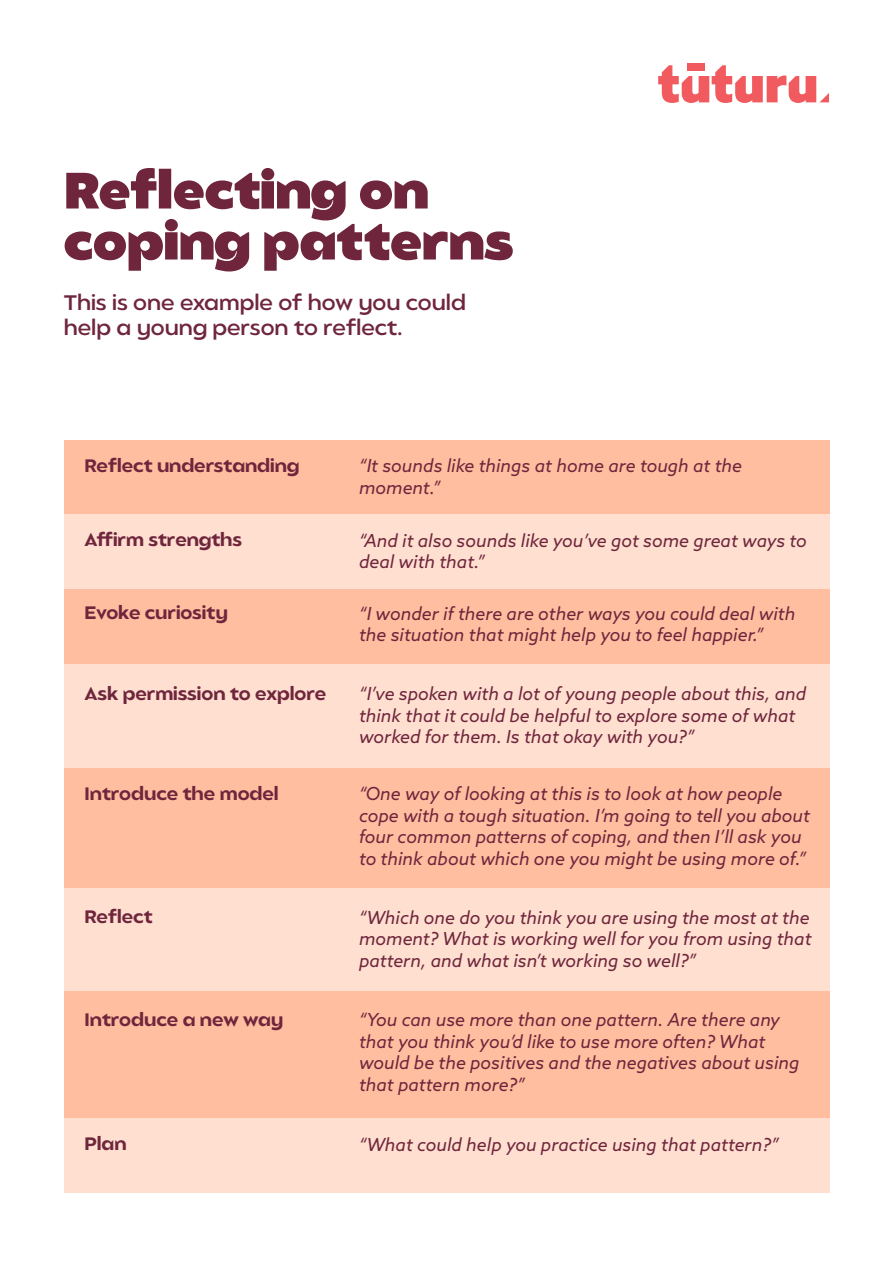
<style>
.page{position:relative;width:893px;height:1263px;background:#fff}
.page>*{position:absolute;margin:0;border:0;box-sizing:border-box;transform-origin:0 0}
.t1{font:900 51px/51px "Balgin";color:#6f263d}
.t2{font:21px/25.2px "Balgin Text";color:#6f263d}
.t3{font:italic 18px/21.6px "Azo Sans";color:#6f263d}
.t4{font:600 18px "Balgin";color:#6f263d}
</style>
<div class="page">
<div style="left:64px;top:440px;width:765px;height:74px;background:#ffbe9f"></div>
<div style="left:64px;top:514px;width:765px;height:75px;background:#ffdfd0"></div>
<div style="left:64px;top:1118px;width:765px;height:74px;background:#ffdfd0"></div>
<div style="left:64px;top:663px;width:765px;height:105px;background:#ffdfd0"></div>
<div style="left:64px;top:887px;width:765px;height:104px;background:#ffdfd0"></div>
<div style="left:64px;top:589px;width:765px;height:74px;background:#ffbe9f"></div>
<div style="left:64px;top:768px;width:765px;height:119px;background:#ffbe9f"></div>
<div style="left:64px;top:992px;width:765px;height:126px;background:#ffbe9f"></div>
<div style="left:687px;top:64px;width:17px;height:7px;background:#f15a5f"></div>
<svg style="left:658px;top:65px;width:171px;height:38px"></svg>
<p class="t1" style="left:64px;top:167px;width:451px">Reflecting on coping patterns</p>
<p class="t2" style="left:64px;top:291px;width:404px">This is one example of how you could help a young person to reflect.</p>
<p class="t4" style="left:84px;top:453px;width:216px">Reflect understanding</p>
<p class="t3" style="left:359px;top:454px;width:385px">“It sounds like things at home are tough at the moment.”</p>
<p class="t4" style="left:84px;top:528px;width:159px">Affirm strengths</p>
<p class="t3" style="left:359px;top:529px;width:449px">“And it also sounds like you’ve got some great ways to deal with that.”</p>
<p class="t4" style="left:84px;top:601px;width:145px">Evoke curiosity</p>
<p class="t3" style="left:359px;top:602px;width:438px">“I wonder if there are other ways you could deal with the situation that might help you to feel happier.”</p>
<p class="t4" style="left:84px;top:681px;width:243px">Ask permission to explore</p>
<p class="t3" style="left:359px;top:683px;width:449px">“I’ve spoken with a lot of young people about this, and think that it could be helpful to explore some of what worked for them. Is that okay with you?”</p>
<p class="t4" style="left:84px;top:781px;width:196px">Introduce the model</p>
<p class="t3" style="left:359px;top:783px;width:452px">“One way of looking at this is to look at how people cope with a tough situation. I’m going to tell you about four common patterns of coping, and then I’ll ask you to think about which one you might be using more of.”</p>
<p class="t4" style="left:84px;top:905px;width:70px">Reflect</p>
<p class="t3" style="left:359px;top:906px;width:454px;text-align:justify">“Which one do you think you are using the most at the moment? What is working well for you from using that pattern, and what isn’t working so well?”</p>
<p class="t4" style="left:84px;top:1007px;width:200px">Introduce a new way</p>
<p class="t3" style="left:359px;top:1008px;width:442px">“You can use more than one pattern. Are there any that you think you’d like to use more often? What would be the positives and the negatives about using that pattern more?”</p>
<p class="t4" style="left:84px;top:1132px;width:44px">Plan</p>
<p class="t3" style="left:359px;top:1133px;width:421px">“What could help you practice using that pattern?”</p>
</div>
